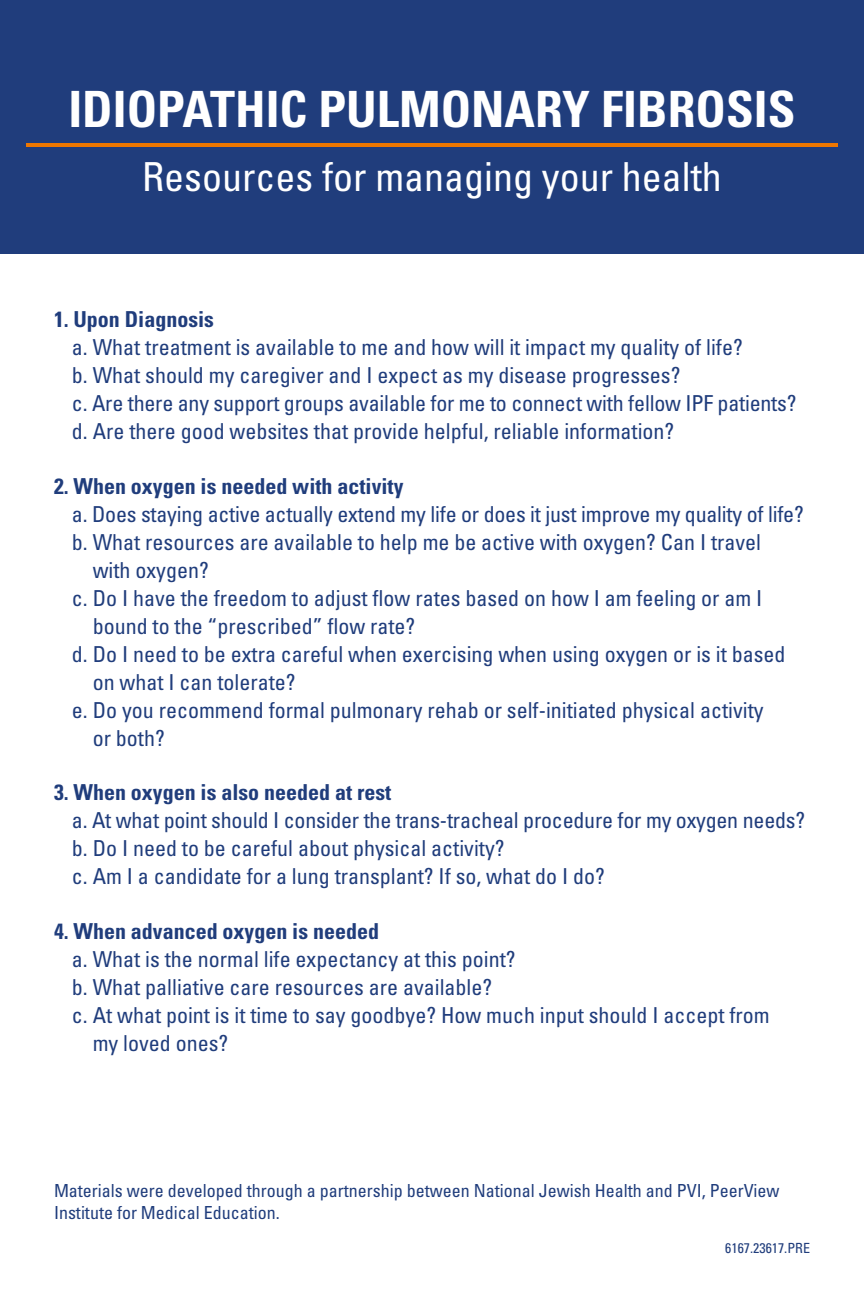
<style>
.page{position:relative;width:864px;height:1296px;background:#fff}
.page>*{position:absolute;margin:0;border:0;box-sizing:border-box;transform-origin:0 0}
.t1{font:700 condensed 50px "Univers";color:#fff}
.t2{font:condensed 40px "Univers";color:#fff}
.t3{font:condensed 22px/28px "Univers";color:#203d7c}
.t4{font:700 condensed 22px "Univers";color:#203d7c}
.t5{font:condensed 18px/21.6px "Univers";color:#203d7c}
.t6{font:condensed 14px "Univers";color:#203d7c}
</style>
<div class="page">
<div style="left:0;top:0;width:864px;height:253px;background:#203d7c"></div>
<hr style="left:26px;top:143px;width:812px;height:4px;background:#e70">
<h1 class="t1" style="left:68px;top:78px;width:729px">IDIOPATHIC PULMONARY FIBROSIS</h1>
<h2 class="t2" style="left:142px;top:151px;width:581px">Resources for managing your health</h2>
<p class="t4" style="left:54px;top:306px;width:162px">1. Upon Diagnosis</p>
<p class="t3" style="left:72px;top:333px;width:726px">a. What treatment is available to me and how will it impact my quality of life?<br>b. What should my caregiver and I expect as my disease progresses?<br>c. Are there any support groups available for me to connect with fellow IPF patients? d. Are there good websites that provide helpful, reliable information?</p>
<p class="t4" style="left:54px;top:472px;width:351px">2. When oxygen is needed with activity</p>
<p class="t3" style="left:72px;top:499px;width:733px">a. Does staying active actually extend my life or does it just improve my quality of life?</p>
<p class="t3" style="left:72px;top:528px;width:691px">b. What resources are available to help me be active with oxygen? Can I travel</p>
<p class="t3" style="left:93px;top:556px;width:118px">with oxygen?</p>
<p class="t3" style="left:72px;top:584px;width:692px">c. Do I have the freedom to adjust flow rates based on how I am feeling or am I</p>
<p class="t3" style="left:93px;top:612px;width:324px">bound to the “prescribed” flow rate?</p>
<p class="t3" style="left:72px;top:640px;width:715px">d. Do I need to be extra careful when exercising when using oxygen or is it based</p>
<p class="t3" style="left:93px;top:668px;width:204px">on what I can tolerate?</p>
<p class="t3" style="left:72px;top:696px;width:693px">e. Do you recommend formal pulmonary rehab or self-initiated physical activity</p>
<p class="t3" style="left:93px;top:724px;width:74px">or both?</p>
<p class="t4" style="left:54px;top:779px;width:339px">3. When oxygen is also needed at rest</p>
<p class="t3" style="left:72px;top:806px;width:735px">a. At what point should I consider the trans-tracheal procedure for my oxygen needs? b. Do I need to be careful about physical activity?<br>c. Am I a candidate for a lung transplant? If so, what do I do?</p>
<p class="t4" style="left:54px;top:917px;width:327px">4. When advanced oxygen is needed</p>
<p class="t3" style="left:72px;top:944px;width:445px">a. What is the normal life expectancy at this point?</p>
<p class="t3" style="left:72px;top:972px;width:422px">b. What palliative care resources are available?</p>
<p class="t3" style="left:72px;top:1000px;width:699px">c. At what point is it time to say goodbye? How much input should I accept from</p>
<p class="t3" style="left:93px;top:1028px;width:137px">my loved ones?</p>
<p class="t5" style="left:54px;top:1180px;width:727px">Materials were developed through a partnership between National Jewish Health and PVI, PeerView<br>Institute for Medical Education.</p>
<p class="t6" style="left:725px;top:1239px;width:86px">6167.23617.PRE</p>
</div>
